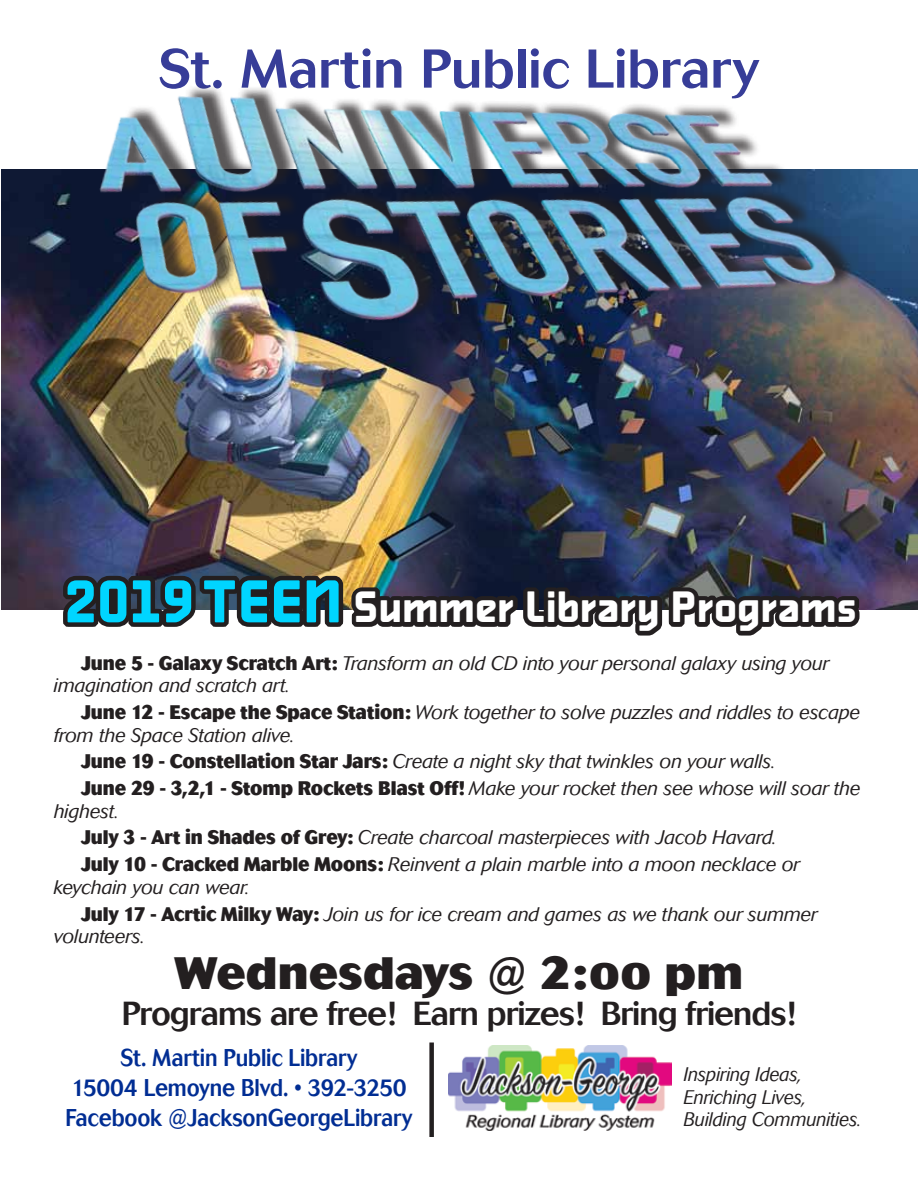
<style>
.page{position:relative;width:918px;height:1188px;background:#fff}
.page>*{position:absolute;margin:0;border:0;box-sizing:border-box;transform-origin:0 0}
.t1{font:500 54px "Cosmos";letter-spacing:-.005em;color:#373d98}
.t2{font:800 45px "Cosmos";color:#231f20}
.t3{font:700 43.5px "Alphaville";letter-spacing:-.035em;color:#fff;scale:.95 1}
.t4{font:500 33px "Cosmos";letter-spacing:-.025em;color:#231f20}
.t5{font:500 24px/30px "Cosmos";letter-spacing:-.01em;color:#002d93;text-align:center;scale:.9 1}
.t6{font:italic 300 19.5px/26.8px "Cosmos";letter-spacing:-.015em;color:#231f20}
.t7{font:italic 300 19.5px/22.5px "Cosmos";letter-spacing:-.015em;color:#231f20;scale:.94 1}
.s1{font-size:60px;color:#00d5ff}
.s2{font-weight:800;font-style:normal}
.s3{font-size:36px}
</style>
<div class="page">
<img style="left:448px;top:1045px;width:224px;height:86px">
<div style="left:429px;top:1043px;width:5px;height:94px;background:#231f20"></div>
<img style="left:2px;top:169px;width:390px;height:441px">
<img style="left:392px;top:169px;width:526px;height:441px">
<svg style="left:56px;top:568px;width:811px;height:68px"></svg>
<img style="left:64px;top:87px;width:806px;height:337px">
<h1 class="t1" style="left:159px;top:38px;width:602px">St. Martin Public Library</h1>
<h3 class="t3" style="left:64px;top:581px;width:837px"><span class="s1">2019</span><span class="s1">Teen</span> Summer Library Programs</h3>
<p class="t6" style="left:54px;top:652px;width:777px;line-height:22.5px;text-indent:27px"><span class="s2">June 5 - Galaxy Scratch Art:</span> Transform an old CD into your personal galaxy using your imagination and scratch art.</p>
<p class="t6" style="left:54px;top:701px;width:808px;line-height:22.5px;text-indent:27px"><span class="s2">June 12 - Escape the Space Station:</span> Work together to solve puzzles and riddles to escape from the Space Station alive.</p>
<p class="t6" style="left:81px;top:749px;width:781px"><span class="s2">June 19 - Constellation Star Jars:</span> Create a night sky that twinkles on your walls.<br><span class="s2">June 29 - 3,2,1 - Stomp Rockets Blast Off!</span> Make your rocket then see whose will soar the</p>
<p class="t6" style="left:81px;top:798px;width:721px;text-indent:-27px">highest.<br><span class="s2">July 3 - Art in Shades of Grey:</span> Create charcoal masterpieces with Jacob Havard.<br><span class="s2">July 10 - Cracked Marble Moons:</span> Reinvent a plain marble into a moon necklace or</p>
<p class="t6" style="left:81px;top:874px;width:738px;text-indent:-27px">keychain you can wear.<br><span class="s2">July 17 - Acrtic Milky Way:</span> Join us for ice cream and games as we thank our summer</p>
<p class="t6" style="left:54px;top:923px;width:93px">volunteers.</p>
<h2 class="t2" style="left:175px;top:947px;width:570px">Wednesdays @ 2:<span class="s3">00</span> pm</h2>
<h3 class="t4" style="left:122px;top:995px;width:676px">Programs are free! Earn prizes! Bring friends!</h3>
<p class="t5" style="left:65px;top:1043px;width:387px">St. Martin Public Library<br>15004 Lemoyne Blvd. • 392-3250<br>Facebook @JacksonGeorgeLibrary</p>
<p class="t7" style="left:684px;top:1063px;width:191px">Inspiring Ideas,<br>Enriching Lives,<br>Building Communities.</p>
</div>
